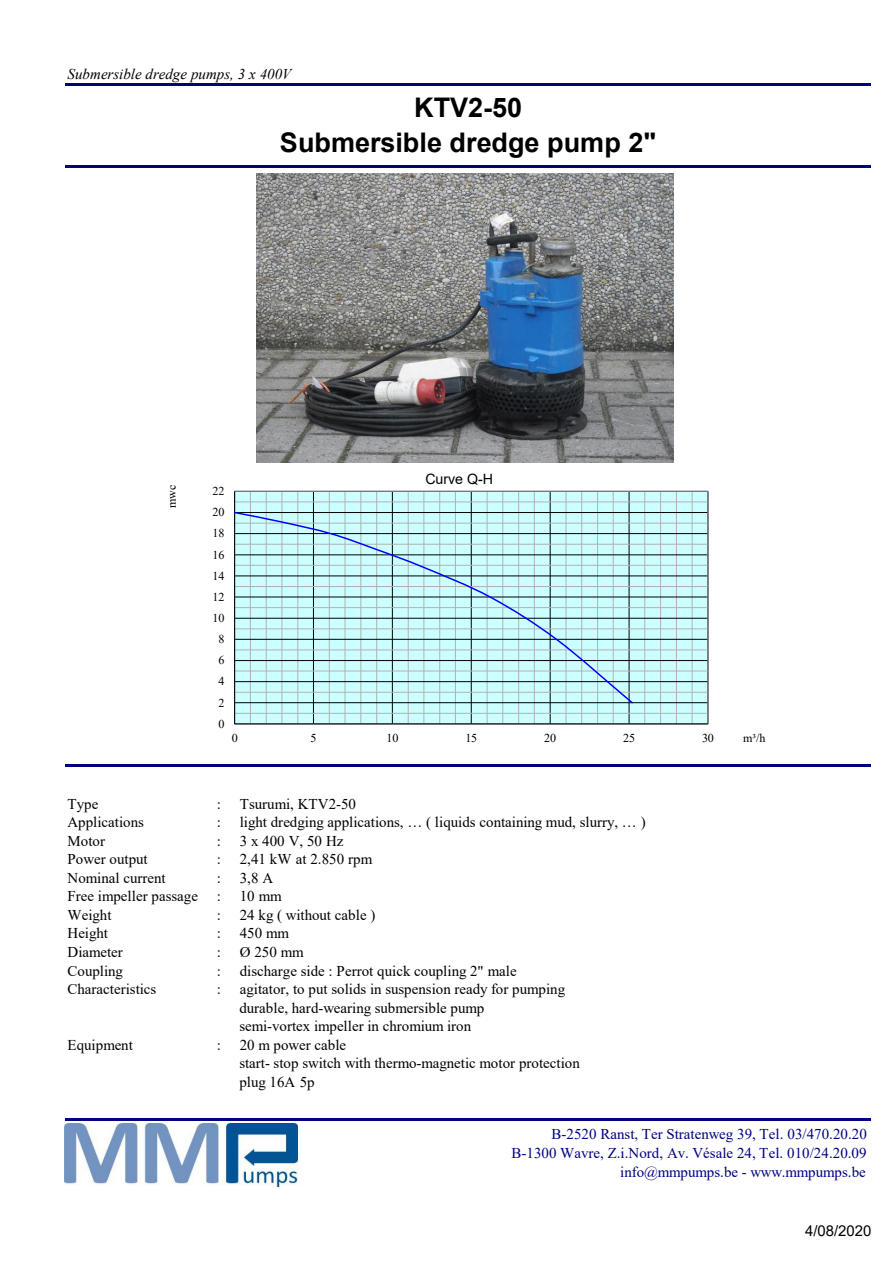
<style>
.page{position:relative;width:894px;height:1264px;background:#fff}
.page>*{position:absolute;margin:0;border:0;box-sizing:border-box;transform-origin:0 0}
.t1{font:700 27px/34.5px "Arial";color:#000;text-align:center}
.t2{font:15px/18.6px "Times New Roman";color:#000}
.t3{font:15px/19.2px "Times New Roman";color:#000080;text-align:right}
.t4{font:italic 15px "Times New Roman";letter-spacing:.005em;color:#000}
.t5{font:15px "Arial";color:#000}
.t6{font:14.25px "Arial";color:#000}
.t7{font:12px "Times New Roman";letter-spacing:-.01em;color:#000}
</style>
<div class="page">
<hr style="left:65px;top:83px;width:805px;height:3px;background:#000080">
<hr style="left:65px;top:165px;width:805px;height:3px;background:#000080">
<hr style="left:65px;top:764px;width:805px;height:3px;background:#000080">
<hr style="left:65px;top:1118px;width:805px;height:3px;background:#000080">
<div style="left:234px;top:491px;width:473px;height:233px;background:#cff"></div>
<hr style="left:250px;top:491px;width:1px;height:233px;background:#b2b2b2">
<hr style="left:266px;top:491px;width:1px;height:233px;background:#b2b2b2">
<hr style="left:281px;top:491px;width:1px;height:233px;background:#b2b2b2">
<hr style="left:297px;top:491px;width:1px;height:233px;background:#b2b2b2">
<hr style="left:329px;top:491px;width:1px;height:233px;background:#b2b2b2">
<hr style="left:344px;top:491px;width:1px;height:233px;background:#b2b2b2">
<hr style="left:360px;top:491px;width:1px;height:233px;background:#b2b2b2">
<hr style="left:376px;top:491px;width:1px;height:233px;background:#b2b2b2">
<hr style="left:408px;top:491px;width:1px;height:233px;background:#b2b2b2">
<hr style="left:423px;top:491px;width:1px;height:233px;background:#b2b2b2">
<hr style="left:439px;top:491px;width:1px;height:233px;background:#b2b2b2">
<hr style="left:455px;top:491px;width:1px;height:233px;background:#b2b2b2">
<hr style="left:486px;top:491px;width:1px;height:233px;background:#b2b2b2">
<hr style="left:502px;top:491px;width:1px;height:233px;background:#b2b2b2">
<hr style="left:518px;top:491px;width:1px;height:233px;background:#b2b2b2">
<hr style="left:534px;top:491px;width:1px;height:233px;background:#b2b2b2">
<hr style="left:565px;top:491px;width:1px;height:233px;background:#b2b2b2">
<hr style="left:581px;top:491px;width:1px;height:233px;background:#b2b2b2">
<hr style="left:597px;top:491px;width:1px;height:233px;background:#b2b2b2">
<hr style="left:612px;top:491px;width:1px;height:233px;background:#b2b2b2">
<hr style="left:644px;top:491px;width:1px;height:233px;background:#b2b2b2">
<hr style="left:660px;top:491px;width:1px;height:233px;background:#b2b2b2">
<hr style="left:676px;top:491px;width:1px;height:233px;background:#b2b2b2">
<hr style="left:691px;top:491px;width:1px;height:233px;background:#b2b2b2">
<hr style="left:313px;top:491px;width:1px;height:233px;background:#000">
<hr style="left:392px;top:491px;width:1px;height:233px;background:#000">
<hr style="left:471px;top:491px;width:1px;height:233px;background:#000">
<hr style="left:549px;top:491px;width:1px;height:233px;background:#000">
<hr style="left:628px;top:491px;width:1px;height:233px;background:#000">
<hr style="left:234px;top:713px;width:473px;height:1px;background:#b2b2b2">
<hr style="left:234px;top:692px;width:473px;height:1px;background:#b2b2b2">
<hr style="left:234px;top:670px;width:473px;height:1px;background:#b2b2b2">
<hr style="left:234px;top:649px;width:473px;height:1px;background:#b2b2b2">
<hr style="left:234px;top:628px;width:473px;height:1px;background:#b2b2b2">
<hr style="left:234px;top:607px;width:473px;height:1px;background:#b2b2b2">
<hr style="left:234px;top:586px;width:473px;height:1px;background:#b2b2b2">
<hr style="left:234px;top:565px;width:473px;height:1px;background:#b2b2b2">
<hr style="left:234px;top:544px;width:473px;height:1px;background:#b2b2b2">
<hr style="left:234px;top:523px;width:473px;height:1px;background:#b2b2b2">
<hr style="left:234px;top:501px;width:473px;height:1px;background:#b2b2b2">
<hr style="left:234px;top:702px;width:473px;height:1px;background:#000">
<hr style="left:234px;top:681px;width:473px;height:1px;background:#000">
<hr style="left:234px;top:660px;width:473px;height:1px;background:#000">
<hr style="left:234px;top:639px;width:473px;height:1px;background:#000">
<hr style="left:234px;top:618px;width:473px;height:1px;background:#000">
<hr style="left:234px;top:596px;width:473px;height:1px;background:#000">
<hr style="left:234px;top:575px;width:473px;height:1px;background:#000">
<hr style="left:234px;top:554px;width:473px;height:1px;background:#000">
<hr style="left:234px;top:533px;width:473px;height:1px;background:#000">
<hr style="left:234px;top:512px;width:473px;height:1px;background:#000">
<hr style="left:234px;top:723px;width:473px;height:1px;background:#000">
<hr style="left:234px;top:491px;width:1px;height:233px;background:#000">
<svg style="left:234px;top:511px;width:400px;height:194px"></svg>
<img style="left:256px;top:174px;width:417px;height:288px">
<img style="left:64px;top:1123px;width:234px;height:62px">
<p class="t4" style="left:68px;top:69px;width:225px">Submersible dredge pumps, 3 x 400V</p>
<h1 class="t1" style="left:280px;top:93px;width:377px">KTV2-50<br>Submersible dredge pump 2"</h1>
<p class="t7" style="left:167px;top:508px;width:25px;rotate:-90deg">mwc</p>
<p class="t7" style="left:212px;top:487px;width:13px">22</p>
<p class="t7" style="left:212px;top:508px;width:13px">20</p>
<p class="t7" style="left:212px;top:529px;width:13px">18</p>
<p class="t7" style="left:212px;top:550px;width:13px">16</p>
<p class="t7" style="left:212px;top:571px;width:13px">14</p>
<p class="t7" style="left:212px;top:592px;width:13px">12</p>
<p class="t7" style="left:212px;top:613px;width:13px">10</p>
<p class="t7" style="left:218px;top:634px;width:8px">8</p>
<p class="t7" style="left:218px;top:656px;width:8px">6</p>
<p class="t7" style="left:218px;top:677px;width:8px">4</p>
<p class="t7" style="left:218px;top:698px;width:8px">2</p>
<p class="t7" style="left:218px;top:719px;width:8px">0</p>
<p class="t6" style="left:425px;top:473px;width:69px">Curve Q-H</p>
<p class="t7" style="left:231px;top:733px;width:8px">0</p>
<p class="t7" style="left:310px;top:733px;width:8px">5</p>
<p class="t7" style="left:386px;top:733px;width:13px">10</p>
<p class="t7" style="left:465px;top:733px;width:13px">15</p>
<p class="t7" style="left:544px;top:733px;width:13px">20</p>
<p class="t7" style="left:623px;top:733px;width:13px">25</p>
<p class="t7" style="left:701px;top:733px;width:13px">30</p>
<p class="t7" style="left:742px;top:733px;width:24px">m³/h</p>
<p class="t2" style="left:68px;top:795px;width:32px">Type</p>
<p class="t2" style="left:217px;top:795px;width:6px">:</p>
<p class="t2" style="left:240px;top:795px;width:118px">Tsurumi, KTV2-50</p>
<p class="t2" style="left:68px;top:814px;width:78px">Applications</p>
<p class="t2" style="left:217px;top:814px;width:6px">:</p>
<p class="t2" style="left:240px;top:814px;width:407px">light dredging applications, … ( liquids containing mud, slurry, … )</p>
<p class="t2" style="left:68px;top:832px;width:39px">Motor</p>
<p class="t2" style="left:217px;top:832px;width:6px">:</p>
<p class="t2" style="left:240px;top:832px;width:105px">3 x 400 V, 50 Hz</p>
<p class="t2" style="left:68px;top:851px;width:82px">Power output</p>
<p class="t2" style="left:217px;top:851px;width:6px">:</p>
<p class="t2" style="left:240px;top:851px;width:134px">2,41 kW at 2.850 rpm</p>
<p class="t2" style="left:68px;top:869px;width:100px">Nominal current</p>
<p class="t2" style="left:217px;top:869px;width:6px">:</p>
<p class="t2" style="left:240px;top:869px;width:35px">3,8 A</p>
<p class="t2" style="left:68px;top:888px;width:132px">Free impeller passage</p>
<p class="t2" style="left:217px;top:888px;width:6px">:</p>
<p class="t2" style="left:240px;top:888px;width:43px">10 mm</p>
<p class="t2" style="left:68px;top:907px;width:45px">Weight</p>
<p class="t2" style="left:217px;top:907px;width:6px">:</p>
<p class="t2" style="left:240px;top:907px;width:137px">24 kg ( without cable )</p>
<p class="t2" style="left:68px;top:925px;width:42px">Height</p>
<p class="t2" style="left:217px;top:925px;width:6px">:</p>
<p class="t2" style="left:240px;top:925px;width:51px">450 mm</p>
<p class="t2" style="left:68px;top:944px;width:57px">Diameter</p>
<p class="t2" style="left:217px;top:944px;width:6px">:</p>
<p class="t2" style="left:240px;top:944px;width:66px">Ø 250 mm</p>
<p class="t2" style="left:68px;top:962px;width:57px">Coupling</p>
<p class="t2" style="left:217px;top:962px;width:6px">:</p>
<p class="t2" style="left:240px;top:962px;width:278px">discharge side : Perrot quick coupling 2" male</p>
<p class="t2" style="left:68px;top:981px;width:90px">Characteristics</p>
<p class="t2" style="left:217px;top:981px;width:6px">:</p>
<p class="t2" style="left:239px;top:981px;width:327px">agitator, to put solids in suspension ready for pumping durable, hard-wearing submersible pump<br>semi-vortex impeller in chromium iron</p>
<p class="t2" style="left:68px;top:1036px;width:67px">Equipment</p>
<p class="t2" style="left:217px;top:1036px;width:6px">:</p>
<p class="t2" style="left:239px;top:1036px;width:342px">20 m power cable<br>start- stop switch with thermo-magnetic motor protection plug 16A 5p</p>
<p class="t3" style="left:511px;top:1125px;width:357px">B-2520 Ranst, Ter Stratenweg 39, Tel. 03/470.20.20<br>B-1300 Wavre, Z.i.Nord, Av. Vésale 24, Tel. 010/24.20.09 info@mmpumps.be - www.mmpumps.be</p>
<p class="t5" style="left:804px;top:1225px;width:68px">4/08/2020</p>
</div>
